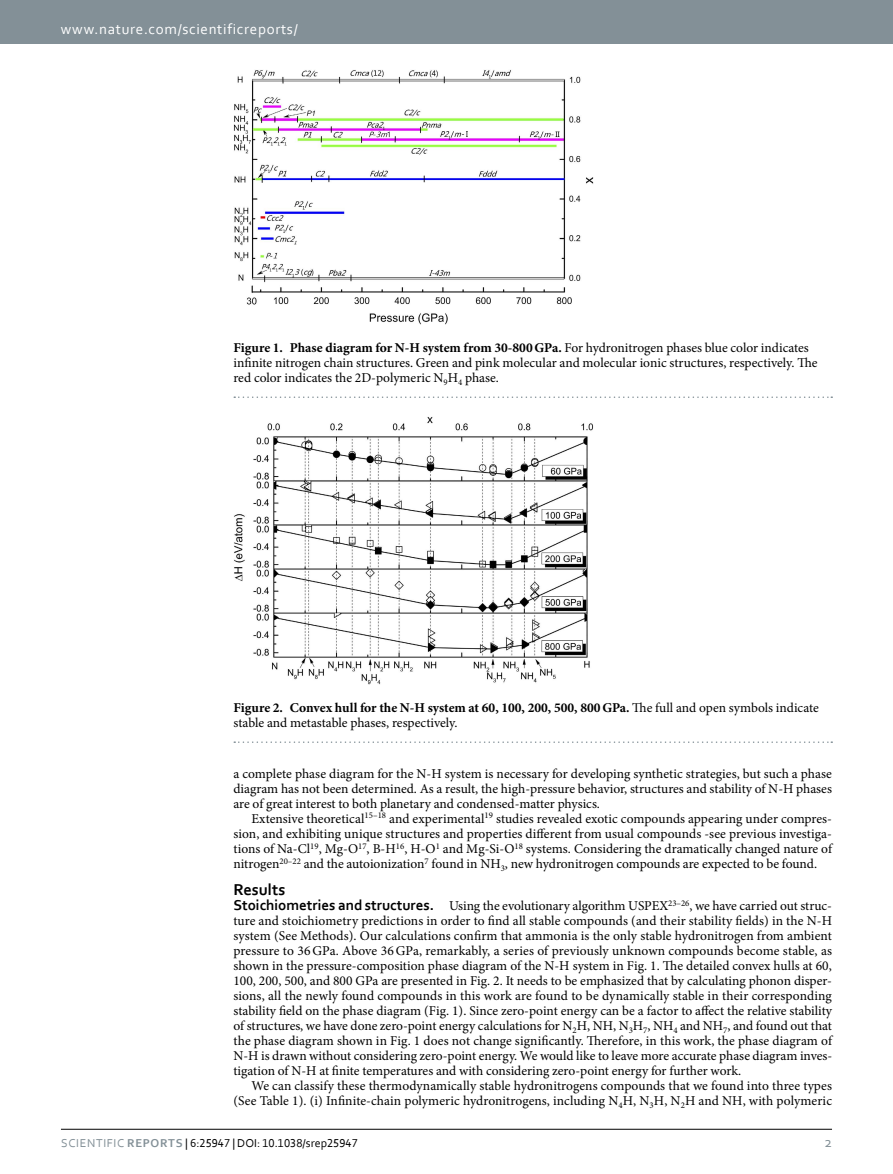
<style>
.page{position:relative;width:893px;height:1174px;background:#fff}
.page>*{position:absolute;margin:0;border:0;box-sizing:border-box;transform-origin:0 0}
.t1{font:700 16.5px "Corbel";color:#000}
.t2{font:15px "Corbel";letter-spacing:.045em;color:#fff}
.t3{font:15px "Corbel";color:#839097}
.t4{font:13.5px/15px "Minion Pro";color:#000;text-align:justify}
.t5{font:12px "Corbel";color:#000}
.s1{font-weight:700}
.s2{font-family:"Corbel";font-weight:700;font-size:15px}
.s3{color:#839097}
.s4{font-weight:700;color:#839097}
</style>
<div class="page">
<div style="left:0;top:0;width:893px;height:43px;background:#839097"></div>
<hr style="left:61px;top:1129px;width:771px;height:1px;background:#000">
<img style="left:233px;top:70px;width:360px;height:254px">
<svg style="left:234px;top:396px;width:598px;height:2px"></svg>
<img style="left:234px;top:417px;width:359px;height:267px">
<svg style="left:234px;top:741px;width:598px;height:2px"></svg>
<p class="t2" style="left:61px;top:19px;width:238px">www.nature.com/scientificreports/</p>
<p class="t4" style="left:233px;top:340px;width:585px;text-align:left"><span class="s1">Figure 1. Phase diagram for N-H system from 30-800GPa.</span> For hydronitrogen phases blue color indicates infinite nitrogen chain structures. Green and pink molecular and molecular ionic structures, respectively. The red color indicates the 2D-polymeric N<sub>9</sub>H<sub>4</sub> phase.</p>
<p class="t4" style="left:233px;top:700px;width:587px"><span class="s1">Figure 2. Convex hull for the N-H system at 60, 100, 200, 500, 800GPa.</span> The full and open symbols indicate stable and metastable phases, respectively.</p>
<p class="t4" style="left:233px;top:766px;width:600px">a complete phase diagram for the N-H system is necessary for developing synthetic strategies, but such a phase diagram has not been determined. As a result, the high-pressure behavior, structures and stability of N-H phases are of great interest to both planetary and condensed-matter physics.</p>
<p class="t4" style="left:233px;top:811px;width:600px;text-indent:18px">Extensive theoretical<sup>15–18</sup> and experimental<sup>19</sup> studies revealed exotic compounds appearing under compres&shy;sion, and exhibiting unique structures and properties different from usual compounds -see previous investiga&shy;tions of Na-Cl<sup>19</sup>, Mg-O<sup>17</sup>, B-H<sup>16</sup>, H-O<sup>1</sup> and Mg-Si-O<sup>18</sup> systems. Considering the dramatically changed nature of nitrogen<sup>20–22</sup> and the autoionization<sup>7</sup> found in NH<sub>3</sub>, new hydronitrogen compounds are expected to be found.</p>
<p class="t1" style="left:233px;top:879px;width:53px">Results</p>
<p class="t4" style="left:233px;top:898px;width:600px"><span class="s2">Stoichiometries and structures.</span> Using the evolutionary algorithm USPEX<sup>23–26</sup>, we have carried out struc&shy;ture and stoichiometry predictions in order to find all stable compounds (and their stability fields) in the N-H system (See Methods). Our calculations confirm that ammonia is the only stable hydronitrogen from ambient pressure to 36 GPa. Above 36 GPa, remarkably, a series of previously unknown compounds become stable, as shown in the pressure-composition phase diagram of the N-H system in Fig. 1. The detailed convex hulls at 60, 100, 200, 500, and 800 GPa are presented in Fig. 2. It needs to be emphasized that by calculating phonon disper&shy;sions, all the newly found compounds in this work are found to be dynamically stable in their corresponding stability field on the phase diagram (Fig. 1). Since zero-point energy can be a factor to affect the relative stability of structures, we have done zero-point energy calculations for N<sub>2</sub>H, NH, N<sub>3</sub>H<sub>7</sub>, NH<sub>4</sub> and NH<sub>7</sub>, and found out that the phase diagram shown in Fig. 1 does not change significantly. Therefore, in this work, the phase diagram of N-H is drawn without considering zero-point energy. We would like to leave more accurate phase diagram inves&shy;tigation of N-H at finite temperatures and with considering zero-point energy for further work.</p>
<p class="t4" style="left:233px;top:1078px;width:600px;text-align:right">We can classify these thermodynamically stable hydronitrogens compounds that we found into three types (See Table 1). (i) Infinite-chain polymeric hydronitrogens, including N<sub>4</sub>H, N<sub>3</sub>H, N<sub>2</sub>H and NH, with polymeric</p>
<p class="t5" style="left:61px;top:1135px;width:298px"><span class="s3">Scientific</span> <span class="s4">Reports</span> | 6:25947 | DOI: 10.1038/srep25947</p>
<p class="t3" style="left:824px;top:1132px;width:9px">2</p>
</div>
